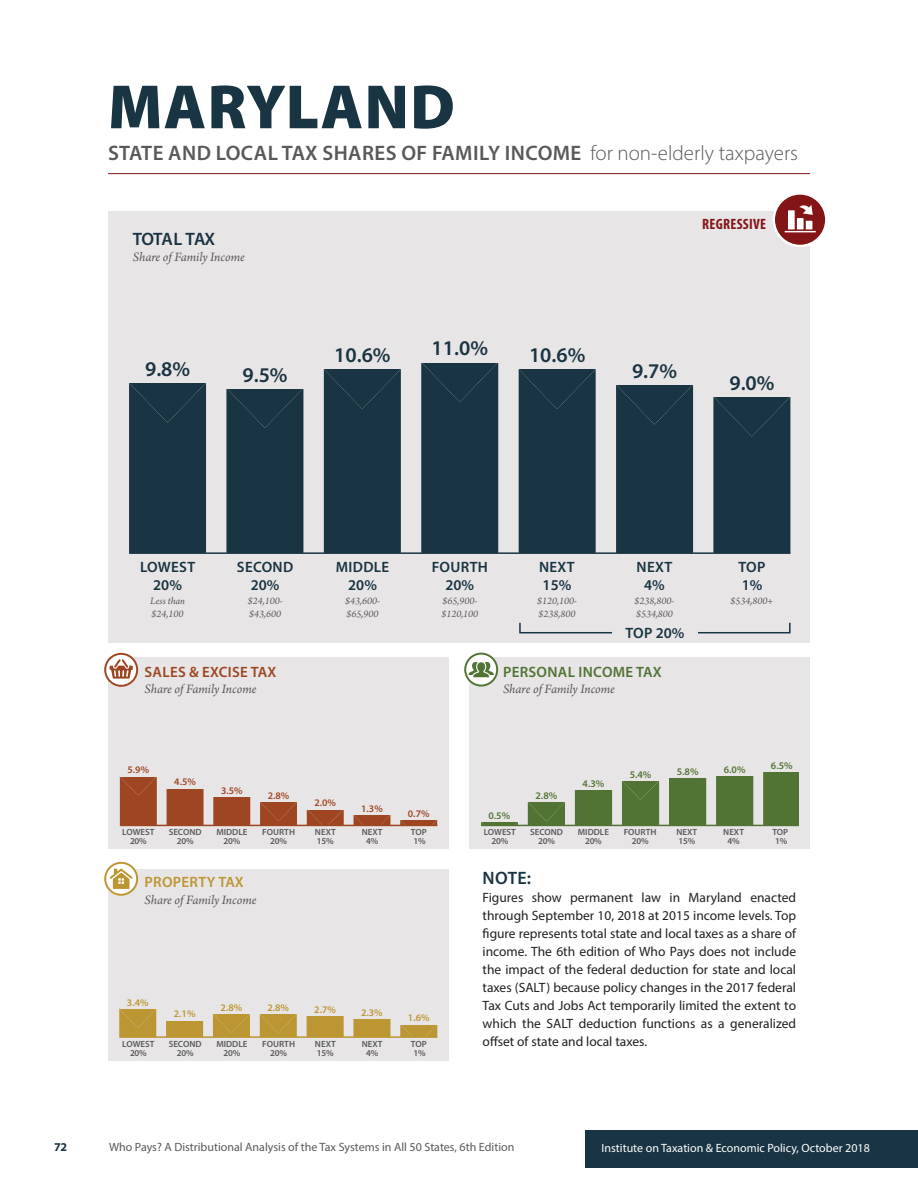
<style>
.page{position:relative;width:918px;height:1188px;background:#fff}
.page>*{position:absolute;margin:0;border:0;box-sizing:border-box;transform-origin:0 0}
.t1{font:111.45px/97.4px "Chartwell Bars";color:#193442;scale:1.8 1}
.t2{font:900 63px "Myriad Pro";letter-spacing:.02em;color:#193442}
.t3{font:53.85px/47.1px "Chartwell Bars";color:#517434;scale:1.8 1}
.t4{font:53.55px/46.8px "Chartwell Bars";color:#bc9633;scale:1.8 1}
.t5{font:53.4px/46.8px "Chartwell Bars";color:#9d4621;scale:1.8 1}
.t6{font:600 21px "Myriad Pro";letter-spacing:.02em;color:#59595c}
.t7{font:600 21px "Myriad Pro";color:#193442}
.t8{font:600 18px "Myriad Pro";letter-spacing:-.055em;color:#193442}
.t9{font:600 15px/18px "Myriad Pro";letter-spacing:.02em;color:#193442;text-align:center}
.t10{font:600 15px "Myriad Pro";letter-spacing:.02em;color:#517434}
.t11{font:600 15px "Myriad Pro";letter-spacing:.02em;color:#9c4621}
.t12{font:600 15px "Myriad Pro";letter-spacing:.02em;color:#bc9633}
.t13{font:700 condensed 15px "Myriad Pro";letter-spacing:.02em;color:#831517}
.t14{font:13.5px/18px "Myriad Pro";color:#231f20;text-align:justify}
.t15{font:italic 13.5px "Arno Pro";letter-spacing:-.005em;color:#59595c}
.t16{font:12px "Myriad Pro";color:#59595c}
.t17{font:12px "Myriad Pro";color:#fff}
.t18{font:700 12px "Myriad Pro";color:#193442}
.t19{font:italic 10.5px/12.6px "Arno Pro";color:#59595c}
.t20{font:600 10.2px "Myriad Pro";color:#517434}
.t21{font:600 10.05px "Myriad Pro";color:#9d4621}
.t22{font:600 10.05px "Myriad Pro";color:#bc9633}
.t23{font:600 9px/9px "Myriad Pro";color:#59595c;text-align:center}
.s1{font-weight:300}
</style>
<div class="page">
<div style="left:585px;top:1130px;width:332px;height:38px;background:#193442"></div>
<div style="left:108px;top:658px;width:340px;height:191px;background:#e8e5e6"></div>
<div style="left:470px;top:658px;width:340px;height:191px;background:#e8e5e6"></div>
<div style="left:108px;top:869px;width:340px;height:192px;background:#e8e5e6"></div>
<div style="left:109px;top:211px;width:701px;height:432px;background:#e8e5e6"></div>
<hr style="left:129px;top:552px;width:662px;height:2px;background:#193442">
<hr style="left:108px;top:173px;width:702px;height:1px;background:#831517">
<svg style="left:465px;top:654px;width:32px;height:32px"></svg>
<div style="left:464px;top:653px;width:34px;height:34px;border:2px solid #517434;border-radius:50%"></div>
<svg style="left:469px;top:662px;width:25px;height:15px"></svg>
<svg style="left:105px;top:863px;width:32px;height:32px"></svg>
<div style="left:104px;top:862px;width:34px;height:34px;border:2px solid #bc9633;border-radius:50%"></div>
<svg style="left:110px;top:869px;width:23px;height:20px"></svg>
<hr style="left:481px;top:825px;width:318px;height:1px;background:#517434">
<hr style="left:120px;top:825px;width:317px;height:1px;background:#9d4621">
<hr style="left:120px;top:1036px;width:317px;height:2px;background:#bc9633">
<svg style="left:774px;top:193px;width:52px;height:53px"></svg>
<div style="left:773px;top:192px;width:54px;height:55px;border:2px solid #fff;border-radius:50%"></div>
<svg style="left:785px;top:205px;width:31px;height:27px"></svg>
<svg style="left:105px;top:654px;width:32px;height:32px"></svg>
<div style="left:104px;top:653px;width:34px;height:34px;border:2px solid #9c4621;border-radius:50%"></div>
<svg style="left:110px;top:659px;width:23px;height:20px"></svg>
<h2 class="t2" style="left:108px;top:65px;width:348px">MARYLAND</h2>
<h3 class="t6" style="left:108px;top:139px;width:692px">STATE AND LOCAL TAX SHARES OF FAMILY INCOME <span class="s1">for non-elderly taxpayers</span></h3>
<h3 class="t8" style="left:133px;top:227px;width:84px">TOTAL TAX</h3>
<p class="t15" style="left:133px;top:249px;width:113px">Share of Family Income</p>
<p class="t13" style="left:702px;top:215px;width:65px">REGRESSIVE</p>
<h1 class="t1" style="left:116px;top:593px;width:152px;rotate:-90deg">98=<br>95=<br>106=<br>110=<br>106=<br>97=<br>90=</h1>
<p class="t9" style="left:625px;top:623px;width:60px">TOP 20%</p>
<h3 class="t7" style="left:334px;top:342px;width:58px">10.6%</h3>
<h3 class="t7" style="left:432px;top:335px;width:58px">11.0%</h3>
<h3 class="t7" style="left:529px;top:342px;width:58px">10.6%</h3>
<h3 class="t7" style="left:145px;top:356px;width:47px">9.8%</h3>
<h3 class="t7" style="left:242px;top:361px;width:47px">9.5%</h3>
<h3 class="t7" style="left:632px;top:357px;width:47px">9.7%</h3>
<h3 class="t7" style="left:729px;top:369px;width:47px">9.0%</h3>
<p class="t9" style="left:140px;top:558px;width:57px">LOWEST<br>20%</p>
<p class="t19" style="left:150px;top:595px;width:36px">Less than $24,100</p>
<p class="t9" style="left:237px;top:558px;width:58px">SECOND<br>20%</p>
<p class="t19" style="left:248px;top:595px;width:36px">$24,100- $43,600</p>
<p class="t9" style="left:432px;top:558px;width:58px">FOURTH<br>20%</p>
<p class="t19" style="left:441px;top:595px;width:38px">$65,900- $120,100</p>
<p class="t9" style="left:738px;top:558px;width:28px;text-align:left">TOP<br>1%</p>
<p class="t19" style="left:731px;top:595px;width:44px">$534,800+</p>
<p class="t9" style="left:336px;top:558px;width:55px">MIDDLE<br>20%</p>
<p class="t19" style="left:345px;top:595px;width:36px">$43,600- $65,900</p>
<p class="t9" style="left:539px;top:558px;width:37px;text-align:left">NEXT<br>15%</p>
<p class="t19" style="left:537px;top:595px;width:41px">$120,100- $238,800</p>
<p class="t9" style="left:637px;top:558px;width:37px">NEXT<br>4%</p>
<p class="t19" style="left:635px;top:595px;width:41px">$238,800- $534,800</p>
<p class="t11" style="left:145px;top:662px;width:133px">SALES &amp; EXCISE TAX</p>
<p class="t15" style="left:145px;top:681px;width:113px">Share of Family Income</p>
<h3 class="t5" style="left:114px;top:845px;width:50px;rotate:-90deg">59=<br>45=<br>35=<br>28=<br>20=<br>13=<br>7=</h3>
<p class="t21" style="left:128px;top:763px;width:23px">5.9%</p>
<p class="t21" style="left:174px;top:776px;width:23px">4.5%</p>
<p class="t21" style="left:221px;top:784px;width:23px">3.5%</p>
<p class="t21" style="left:268px;top:789px;width:23px">2.8%</p>
<p class="t21" style="left:314px;top:796px;width:23px">2.0%</p>
<p class="t21" style="left:361px;top:802px;width:23px">1.3%</p>
<p class="t21" style="left:408px;top:807px;width:23px">0.7%</p>
<p class="t23" style="left:122px;top:827px;width:34px">LOWEST<br>20%</p>
<p class="t23" style="left:169px;top:827px;width:34px">SECOND<br>20%</p>
<p class="t23" style="left:262px;top:827px;width:34px">FOURTH<br>20%</p>
<p class="t23" style="left:411px;top:827px;width:17px;text-align:left">TOP<br>1%</p>
<p class="t23" style="left:216px;top:827px;width:33px">MIDDLE<br>20%</p>
<p class="t23" style="left:315px;top:827px;width:22px;text-align:left">NEXT<br>15%</p>
<p class="t23" style="left:362px;top:827px;width:22px">NEXT<br>4%</p>
<p class="t12" style="left:145px;top:873px;width:101px">PROPERTY TAX</p>
<p class="t15" style="left:145px;top:892px;width:113px">Share of Family Income</p>
<h3 class="t4" style="left:113px;top:1057px;width:39px;rotate:-90deg">34=<br>21=<br>28=<br>28=<br>27=<br>23=<br>16=</h3>
<p class="t22" style="left:127px;top:996px;width:23px">3.4%</p>
<p class="t22" style="left:221px;top:1001px;width:23px">2.8%</p>
<p class="t22" style="left:267px;top:1001px;width:23px">2.8%</p>
<p class="t22" style="left:314px;top:1003px;width:23px">2.7%</p>
<p class="t22" style="left:361px;top:1006px;width:23px">2.3%</p>
<p class="t22" style="left:174px;top:1008px;width:23px">2.1%</p>
<p class="t22" style="left:408px;top:1011px;width:23px">1.6%</p>
<p class="t23" style="left:122px;top:1039px;width:34px">LOWEST<br>20%</p>
<p class="t23" style="left:169px;top:1039px;width:34px">SECOND<br>20%</p>
<p class="t23" style="left:262px;top:1039px;width:34px">FOURTH<br>20%</p>
<p class="t23" style="left:411px;top:1039px;width:17px;text-align:left">TOP<br>1%</p>
<p class="t23" style="left:216px;top:1039px;width:33px">MIDDLE<br>20%</p>
<p class="t23" style="left:315px;top:1039px;width:22px;text-align:left">NEXT<br>15%</p>
<p class="t23" style="left:362px;top:1039px;width:22px">NEXT<br>4%</p>
<p class="t10" style="left:503px;top:662px;width:160px">PERSONAL INCOME TAX</p>
<p class="t15" style="left:503px;top:681px;width:113px">Share of Family Income</p>
<h3 class="t3" style="left:475px;top:845px;width:53px;rotate:-90deg">5=<br>28=<br>43=<br>54=<br>58=<br>60=<br>65=</h3>
<p class="t20" style="left:771px;top:759px;width:23px">6.5%</p>
<p class="t20" style="left:724px;top:763px;width:23px">6.0%</p>
<p class="t20" style="left:630px;top:768px;width:23px">5.4%</p>
<p class="t20" style="left:677px;top:765px;width:23px">5.8%</p>
<p class="t20" style="left:583px;top:777px;width:23px">4.3%</p>
<p class="t20" style="left:536px;top:789px;width:23px">2.8%</p>
<p class="t20" style="left:488px;top:809px;width:23px">0.5%</p>
<p class="t23" style="left:484px;top:827px;width:34px">LOWEST<br>20%</p>
<p class="t23" style="left:530px;top:827px;width:34px">SECOND<br>20%</p>
<p class="t23" style="left:624px;top:827px;width:34px">FOURTH<br>20%</p>
<p class="t23" style="left:772px;top:827px;width:17px;text-align:left">TOP<br>1%</p>
<p class="t23" style="left:578px;top:827px;width:33px">MIDDLE<br>20%</p>
<p class="t23" style="left:676px;top:827px;width:22px;text-align:left">NEXT<br>15%</p>
<p class="t23" style="left:723px;top:827px;width:22px">NEXT<br>4%</p>
<h3 class="t8" style="left:483px;top:866px;width:50px">NOTE:</h3>
<p class="t14" style="left:483px;top:888px;width:315px">Figures show permanent law in Maryland enacted through September 10, 2018 at 2015 income levels. Top figure represents total state and local taxes as a share of income. The 6th edition of Who Pays does not include the impact of the federal deduction for state and local taxes (SALT) because policy changes in the 2017 federal Tax Cuts and Jobs Act temporarily limited the extent to which the SALT deduction functions as a generalized offset of state and local taxes.</p>
<p class="t18" style="left:54px;top:1139px;width:15px">72</p>
<p class="t16" style="left:109px;top:1139px;width:407px">Who Pays? A Distributional Analysis of the Tax Systems in All 50 States, 6th Edition</p>
<p class="t17" style="left:602px;top:1140px;width:270px">Institute on Taxation &amp; Economic Policy, October 2018</p>
</div>
